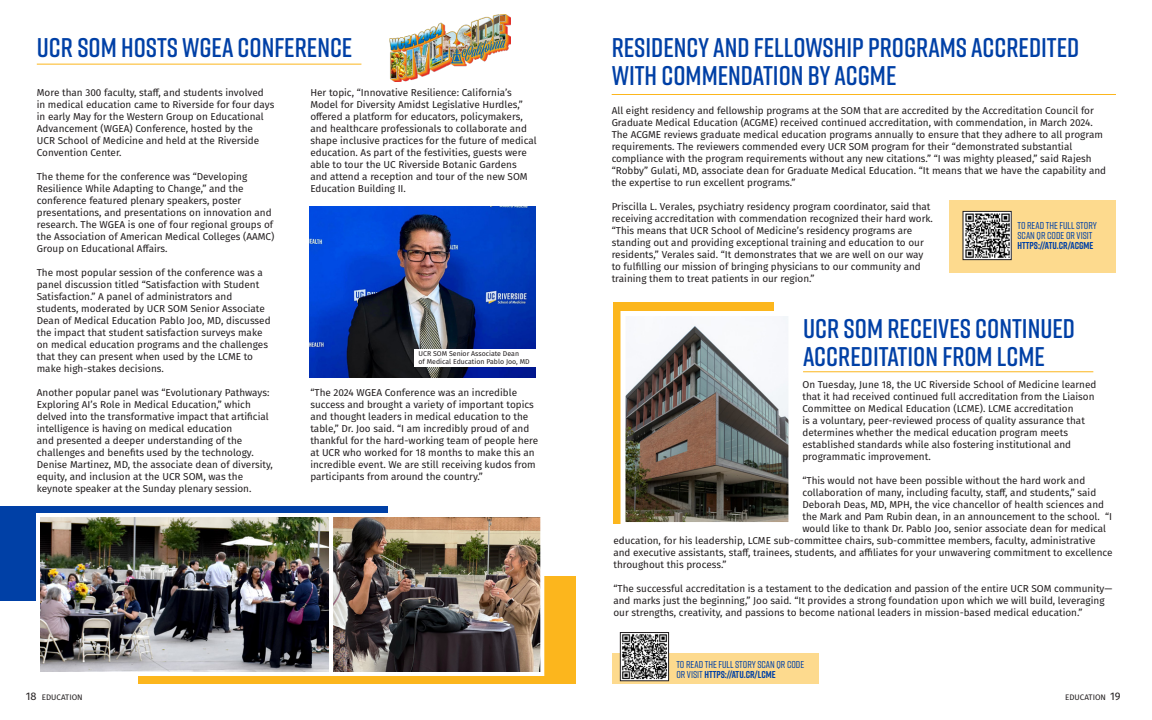
<style>
.page{position:relative;width:1152px;height:720px;background:#fff}
.page>*{position:absolute;margin:0;border:0;box-sizing:border-box;transform-origin:0 0}
.Ttile{font:600 27px/28px "Rift";color:#0040a6}
.t1{font:11px "Fira Sans";color:#231f20}
.Paragraph_Style_1{font:10px/12px "Fira Sans";color:#231f20}
.Links{font:500 10px/10px "Rift";color:#0040a6}
.Links-2{font:700 10px "Rift";color:#0040a6}
.Page_Title{font:8px "Fira Sans";color:#231f20}
.Paragraph_Style_1-2{font:7px "Fira Sans";color:#231f20}
.s1{font-weight:700}
.s2{font-size:11px}
</style>
<div class="page">
<div style="left:0;top:506px;width:388px;height:94px;background:#0040a6"></div>
<div style="left:139px;top:576px;width:437px;height:107px;background:#fcb61d"></div>
<hr style="left:37px;top:64px;width:324px;height:1px;background:#fcb61d">
<img style="left:41px;top:518px;width:498px;height:153px">
<div style="left:36px;top:513px;width:297px;height:163px;border:4px solid #fff"></div>
<div style="left:329px;top:513px;width:215px;height:163px;border:4px solid #fff"></div>
<img style="left:389px;top:15px;width:122px;height:66px">
<img style="left:309px;top:206px;width:227px;height:171px">
<div style="left:414px;top:349px;width:126px;height:18px;background:#fff"></div>
<div style="left:613px;top:302px;width:161px;height:221px;background:#fcb61d"></div>
<hr style="left:612px;top:94px;width:504px;height:1px;background:#fcb61d">
<hr style="left:803px;top:371px;width:290px;height:1px;background:#fcb61d">
<img style="left:626px;top:317px;width:161px;height:204px">
<div style="left:620px;top:311px;width:173px;height:216px;border:5px solid #fff"></div>
<div style="left:950px;top:200px;width:166px;height:73px;background:#fdda8e"></div>
<img style="left:965px;top:213px;width:45px;height:45px">
<div style="left:963px;top:211px;width:49px;height:49px;border:1px solid #231f20"></div>
<div style="left:613px;top:654px;width:206px;height:30px;background:#fdda8e"></div>
<img style="left:622px;top:634px;width:45px;height:45px">
<div style="left:620px;top:632px;width:49px;height:49px;border:1px solid #231f20"></div>
<p class="Ttile" style="left:37px;top:33px;width:317px">UCR SOM HOSTS WGEA CONFERENCE</p>
<p class="Paragraph_Style_1" style="left:37px;top:86px;width:239px">More than 300 faculty, staff, and students involved in medical education came to Riverside for four days in early May for the Western Group on Educational Advancement (WGEA) Conference, hosted by the<br>UCR School of Medicine and held at the Riverside Convention Center.</p>
<p class="Paragraph_Style_1" style="left:37px;top:170px;width:239px">The theme for the conference was “Developing Resilience While Adapting to Change,” and the conference featured plenary speakers, poster presentations, and presentations on innovation and research. The WGEA is one of four regional groups of the Association of American Medical Colleges (AAMC)<br>Group on Educational Affairs.</p>
<p class="Paragraph_Style_1" style="left:37px;top:266px;width:235px">The most popular session of the conference was a panel discussion titled “Satisfaction with Student Satisfaction.” A panel of administrators and students, moderated by UCR SOM Senior Associate Dean of Medical Education Pablo Joo, MD, discussed the impact that student satisfaction surveys make on medical education programs and the challenges that they can present when used by the LCME to make high-stakes decisions.</p>
<p class="Paragraph_Style_1" style="left:37px;top:386px;width:238px">Another popular panel was “Evolutionary Pathways:<br>Exploring AI’s Role in Medical Education,” which delved into the transformative impact that artificial intelligence is having on medical education<br>and presented a deeper understanding of the challenges and benefits used by the technology.<br>Denise Martinez, MD, the associate dean of diversity, equity, and inclusion at the UCR SOM, was the keynote speaker at the Sunday plenary session.</p>
<p class="Paragraph_Style_1" style="left:310px;top:86px;width:228px">Her topic, “Innovative Resilience: California’s Model for Diversity Amidst Legislative Hurdles,” offered a platform for educators, policymakers, and healthcare professionals to collaborate and shape inclusive practices for the future of medical education. As part of the festivities, guests were able to tour the UC Riverside Botanic Gardens<br>and attend a reception and tour of the new SOM Education Building II.</p>
<p class="Paragraph_Style_1-2" style="left:418px;top:348px;width:102px">UCR SOM Senior Associate Dean</p>
<p class="Paragraph_Style_1-2" style="left:418px;top:356px;width:113px">of Medical Education Pablo Joo, MD</p>
<p class="Paragraph_Style_1" style="left:310px;top:386px;width:229px">“The 2024 WGEA Conference was an incredible success and brought a variety of important topics and thought leaders in medical education to the table,” Dr. Joo said. “I am incredibly proud of and thankful for the hard-working team of people here at UCR who worked for 18 months to make this an incredible event. We are still receiving kudos from participants from around the country.”</p>
<p class="Ttile" style="left:612px;top:33px;width:469px">RESIDENCY AND FELLOWSHIP PROGRAMS ACCREDITED<br>WITH COMMENDATION BY ACGME</p>
<p class="Paragraph_Style_1" style="left:612px;top:104px;width:496px">All eight residency and fellowship programs at the SOM that are accredited by the Accreditation Council for Graduate Medical Education (ACGME) received continued accreditation, with commendation, in March 2024.<br>The ACGME reviews graduate medical education programs annually to ensure that they adhere to all program requirements. The reviewers commended every UCR SOM program for their “demonstrated substantial compliance with the program requirements without any new citations.” “I was mighty pleased,” said Rajesh “Robby” Gulati, MD, associate dean for Graduate Medical Education. “It means that we have the capability and the expertise to run excellent programs.”</p>
<p class="Paragraph_Style_1" style="left:612px;top:200px;width:323px">Priscilla L. Verales, psychiatry residency program coordinator, said that receiving accreditation with commendation recognized their hard work.</p>
<p class="Paragraph_Style_1" style="left:612px;top:224px;width:314px">“This means that UCR School of Medicine’s residency programs are standing out and providing exceptional training and education to our residents,” Verales said. “It demonstrates that we are well on our way to fulfilling our mission of bringing physicians to our community and training them to treat patients in our region.”</p>
<p class="Ttile" style="left:803px;top:314px;width:274px">UCR SOM RECEIVES CONTINUED<br>ACCREDITATION FROM LCME</p>
<p class="Links" style="left:1017px;top:220px;width:81px">TO READ THE FULL STORY</p>
<p class="Links" style="left:1017px;top:230px;width:77px">SCAN QR CODE OR VISIT</p>
<p class="Links-2" style="left:1017px;top:238px;width:78px">HTTPS://ATU.CR/ACGME</p>
<p class="Paragraph_Style_1" style="left:802px;top:378px;width:296px">On Tuesday, June 18, the UC Riverside School of Medicine learned that it had received continued full accreditation from the Liaison Committee on Medical Education (LCME). LCME accreditation<br>is a voluntary, peer-reviewed process of quality assurance that determines whether the medical education program meets established standards while also fostering institutional and programmatic improvement.</p>
<p class="Paragraph_Style_1" style="left:802px;top:474px;width:284px">“This would not have been possible without the hard work and</p>
<p class="Paragraph_Style_1" style="left:802px;top:486px;width:295px">collaboration of many, including faculty, staff, and students,” said</p>
<p class="Paragraph_Style_1" style="left:802px;top:498px;width:303px">Deborah Deas, MD, MPH, the vice chancellor of health sciences and</p>
<p class="Paragraph_Style_1" style="left:802px;top:510px;width:311px">the Mark and Pam Rubin dean, in an announcement to the school. “I</p>
<p class="Paragraph_Style_1" style="left:802px;top:522px;width:305px">would like to thank Dr. Pablo Joo, senior associate dean for medical</p>
<p class="Paragraph_Style_1" style="left:613px;top:534px;width:484px">education, for his leadership, LCME sub-committee chairs, sub-committee members, faculty, administrative</p>
<p class="Paragraph_Style_1" style="left:613px;top:546px;width:501px">and executive assistants, staff, trainees, students, and affiliates for your unwavering commitment to excellence</p>
<p class="Paragraph_Style_1" style="left:613px;top:558px;width:115px">throughout this process.”</p>
<p class="Paragraph_Style_1" style="left:613px;top:582px;width:500px">“The successful accreditation is a testament to the dedication and passion of the entire UCR SOM community— and marks just the beginning,” Joo said. “It provides a strong foundation upon which we will build, leveraging our strengths, creativity, and passions to become national leaders in mission-based medical education.”</p>
<p class="Links" style="left:676px;top:659px;width:129px">TO READ THE FULL STORY SCAN QR CODE<br>OR VISIT <span class="s1">HTTPS://ATU.CR/LCME</span></p>
<p class="Page_Title" style="left:26px;top:691px;width:58px"><span class="s2">18</span> EDUCATION</p>
<p class="t1" style="left:1110px;top:688px;width:12px">19</p>
<p class="Page_Title" style="left:1065px;top:691px;width:42px">EDUCATION</p>
</div>
